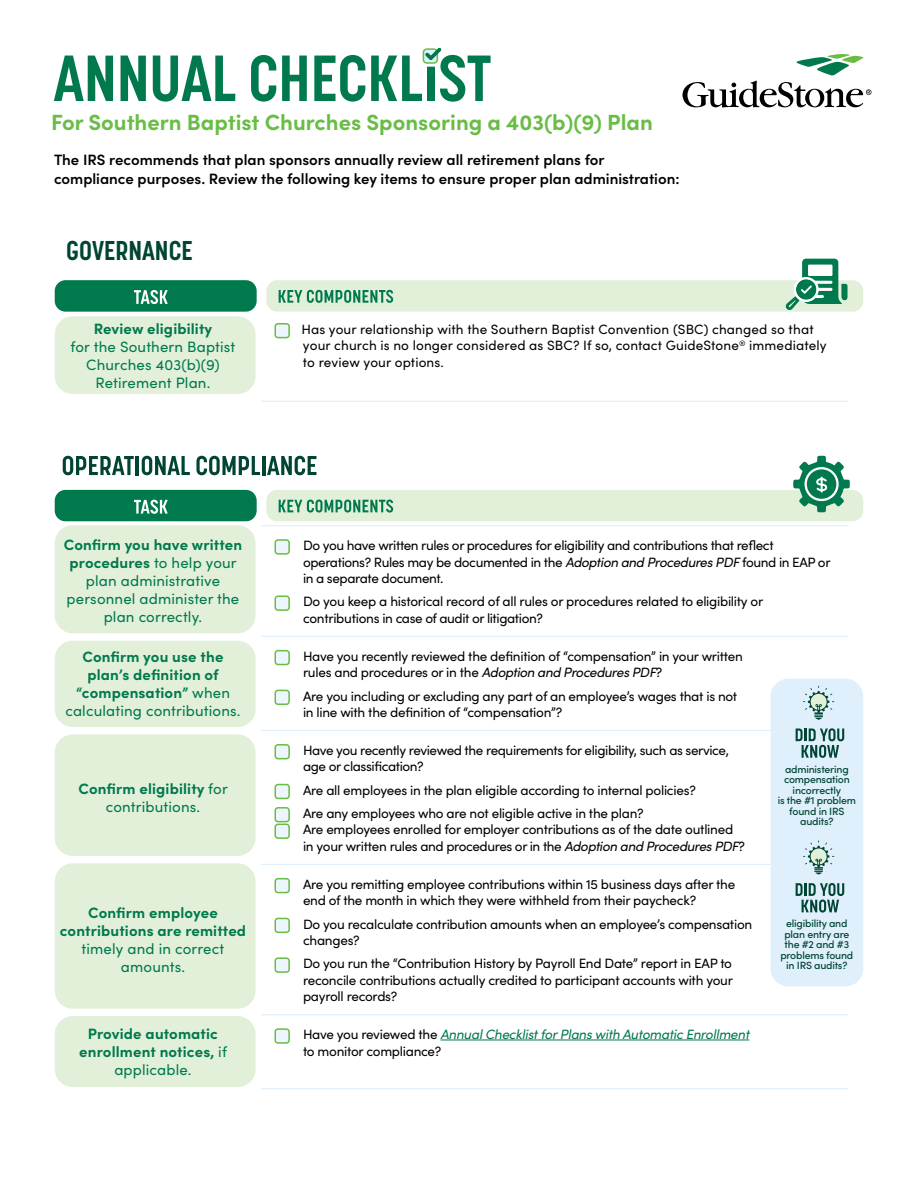
<style>
.page{position:relative;width:918px;height:1188px;background:#fff}
.page>*{position:absolute;margin:0;border:0;box-sizing:border-box;transform-origin:0 0}
.t1{font:700 27px "Korolev Condensed";color:#043}
.t2{font:700 22.05px "Sofia Pro";color:#69bd45}
.t3{font:700 15px/18px "Sofia Pro";letter-spacing:.01em;color:#00794d;text-align:center}
.t4{font:15px/18px "Sofia Pro";letter-spacing:.01em;color:#00794d;text-align:center}
.t5{font:600 15px/19.5px "Sofia Pro";color:#000}
.t6{font:13.5px/16.5px "Sofia Pro";letter-spacing:-.02em;color:#000}
.t7{font:13.5px/16.5px "Sofia Pro";letter-spacing:.01em;color:#000}
.t8{font:italic 13.5px/16.5px "Sofia Pro";letter-spacing:-.02em;color:#00794d}
.t9{font:500 10.5px/10.5px "Sofia Pro";letter-spacing:-.02em;color:#043;text-align:center}
.s1{font-weight:700}
.s2{font-style:italic}
.s3{font-weight:400}
.s4{font-style:normal;color:#000}
</style>
<div class="page">
<hr style="left:261px;top:864px;width:587px;height:1px;background:#dfeffb">
<hr style="left:261px;top:730px;width:587px;height:1px;background:#dfeffb">
<div style="left:55px;top:525px;width:201px;height:108px;background:#e2f0da;border-radius:18px"></div>
<div style="left:55px;top:641px;width:201px;height:86px;background:#e2f0da;border-radius:18px"></div>
<div style="left:55px;top:734px;width:201px;height:122px;background:#e2f0da;border-radius:18px"></div>
<div style="left:55px;top:863px;width:201px;height:146px;background:#e2f0da;border-radius:18px"></div>
<div style="left:55px;top:1016px;width:201px;height:71px;background:#e2f0da;border-radius:18px"></div>
<div style="left:266px;top:490px;width:597px;height:31px;background:#e2f0da;border-radius:11px"></div>
<svg style="left:279px;top:500px;width:114px;height:13px"></svg>
<div style="left:55px;top:490px;width:202px;height:31px;background:#00794d;border-radius:11px"></div>
<svg style="left:134px;top:500px;width:34px;height:14px"></svg>
<div style="left:55px;top:316px;width:201px;height:78px;background:#e2f0da;border-radius:18px"></div>
<hr style="left:261px;top:401px;width:587px;height:1px;background:#dfeffb">
<div style="left:275px;top:324px;width:14px;height:14px;background:#edf6fd;border-radius:3px"></div>
<div style="left:275px;top:323px;width:15px;height:15px;border:2px solid #69bd45;border-radius:3px"></div>
<svg style="left:63px;top:456px;width:71px;height:19px"></svg>
<hr style="left:136px;top:456px;width:3px;height:19px;background:#043">
<svg style="left:142px;top:456px;width:48px;height:19px"></svg>
<svg style="left:196px;top:456px;width:64px;height:19px"></svg>
<hr style="left:262px;top:456px;width:3px;height:19px;background:#043">
<svg style="left:267px;top:456px;width:49px;height:19px"></svg>
<svg style="left:683px;top:54px;width:189px;height:54px"></svg>
<svg style="left:54px;top:56px;width:59px;height:45px"></svg>
<svg style="left:121px;top:56px;width:25px;height:45px"></svg>
<svg style="left:153px;top:56px;width:82px;height:46px"></svg>
<svg style="left:251px;top:55px;width:25px;height:47px"></svg>
<svg style="left:282px;top:56px;width:25px;height:45px"></svg>
<svg style="left:314px;top:55px;width:51px;height:47px"></svg>
<svg style="left:371px;top:47px;width:120px;height:55px"></svg>
<div style="left:266px;top:280px;width:597px;height:32px;background:#e2f0da;border-radius:11px"></div>
<svg style="left:279px;top:290px;width:114px;height:13px"></svg>
<svg style="left:786px;top:259px;width:61px;height:51px"></svg>
<div style="left:55px;top:280px;width:202px;height:32px;background:#00794d;border-radius:11px"></div>
<svg style="left:134px;top:290px;width:34px;height:14px"></svg>
<svg style="left:793px;top:456px;width:57px;height:56px"></svg>
<div style="left:771px;top:679px;width:92px;height:307px;background:#dfeffb;border-radius:18px"></div>
<svg style="left:803px;top:686px;width:31px;height:34px"></svg>
<svg style="left:796px;top:728px;width:48px;height:30px"></svg>
<svg style="left:803px;top:840px;width:31px;height:34px"></svg>
<svg style="left:796px;top:883px;width:48px;height:30px"></svg>
<hr style="left:261px;top:525px;width:587px;height:1px;background:#dfeffb">
<hr style="left:261px;top:636px;width:587px;height:1px;background:#dfeffb">
<hr style="left:261px;top:1014px;width:587px;height:1px;background:#dfeffb">
<hr style="left:261px;top:1088px;width:587px;height:1px;background:#dfeffb">
<div style="left:275px;top:540px;width:14px;height:14px;background:#edf6fd;border-radius:3px"></div>
<div style="left:275px;top:539px;width:15px;height:16px;border:2px solid #69bd45;border-radius:3px"></div>
<div style="left:275px;top:596px;width:14px;height:14px;background:#edf6fd;border-radius:3px"></div>
<div style="left:275px;top:595px;width:15px;height:16px;border:2px solid #69bd45;border-radius:3px"></div>
<div style="left:275px;top:651px;width:14px;height:14px;background:#edf6fd;border-radius:3px"></div>
<div style="left:275px;top:650px;width:15px;height:15px;border:2px solid #69bd45;border-radius:3px"></div>
<div style="left:275px;top:690px;width:14px;height:14px;background:#edf6fd;border-radius:3px"></div>
<div style="left:275px;top:690px;width:15px;height:15px;border:2px solid #69bd45;border-radius:3px"></div>
<div style="left:275px;top:745px;width:14px;height:14px;background:#edf6fd;border-radius:3px"></div>
<div style="left:275px;top:744px;width:15px;height:15px;border:2px solid #69bd45;border-radius:3px"></div>
<div style="left:275px;top:785px;width:14px;height:13px;background:#edf6fd;border-radius:3px"></div>
<div style="left:275px;top:784px;width:15px;height:15px;border:2px solid #69bd45;border-radius:3px"></div>
<div style="left:275px;top:808px;width:14px;height:14px;background:#edf6fd;border-radius:3px"></div>
<div style="left:275px;top:807px;width:15px;height:15px;border:2px solid #69bd45;border-radius:3px"></div>
<div style="left:275px;top:824px;width:14px;height:14px;background:#edf6fd;border-radius:3px"></div>
<div style="left:275px;top:824px;width:15px;height:15px;border:2px solid #69bd45;border-radius:3px"></div>
<div style="left:275px;top:879px;width:14px;height:14px;background:#edf6fd;border-radius:3px"></div>
<div style="left:275px;top:878px;width:15px;height:15px;border:2px solid #69bd45;border-radius:3px"></div>
<div style="left:275px;top:918px;width:14px;height:14px;background:#edf6fd;border-radius:3px"></div>
<div style="left:275px;top:918px;width:15px;height:15px;border:2px solid #69bd45;border-radius:3px"></div>
<div style="left:275px;top:958px;width:14px;height:14px;background:#edf6fd;border-radius:3px"></div>
<div style="left:275px;top:957px;width:15px;height:16px;border:2px solid #69bd45;border-radius:3px"></div>
<hr style="left:440px;top:1040px;width:309px;height:1px;background:#00794d">
<div style="left:275px;top:1029px;width:14px;height:14px;background:#edf6fd;border-radius:3px"></div>
<div style="left:275px;top:1028px;width:15px;height:16px;border:2px solid #69bd45;border-radius:3px"></div>
<h2 class="t2" style="left:51px;top:105px;width:603px">For Southern Baptist Churches Sponsoring a 403(b)(9) Plan</h2>
<p class="t5" style="left:54px;top:149px;width:627px">The IRS recommends that plan sponsors annually review all retirement plans for compliance purposes. Review the following key items to ensure proper plan administration:</p>
<h1 class="t1" style="left:66px;top:234px;width:128px">GOVERNANCE</h1>
<p class="t3" style="left:94px;top:318px;width:120px">Review eligibility</p>
<p class="t4" style="left:71px;top:337px;width:166px">for the Southern Baptist<br>Churches 403(b)(9)<br>Retirement Plan.</p>
<p class="t7" style="left:301px;top:320px;width:527px">Has your relationship with the Southern Baptist Convention (SBC) changed so that your church is no longer considered as SBC? If so, contact GuideStone<sup>®</sup> immediately to review your options.</p>
<p class="t4" style="left:64px;top:535px;width:180px"><span class="s1">Confirm you have written procedures</span> to help your plan administrative personnel administer the plan correctly.</p>
<p class="t6" style="left:303px;top:536px;width:529px">Do you have written rules or procedures for eligibility and contributions that reflect operations? Rules may be documented in the <span class="s2">Adoption and Procedures PDF</span> found in EAP or in a separate document.</p>
<p class="t6" style="left:303px;top:593px;width:462px">Do you keep a historical record of all rules or procedures related to eligibility or contributions in case of audit or litigation?</p>
<p class="t3" style="left:65px;top:646px;width:177px">Confirm you use the plan’s definition of “compensation” <span class="s3">when calculating contributions.</span></p>
<p class="t6" style="left:303px;top:647px;width:441px">Have you recently reviewed the definition of “compensation” in your written rules and procedures or in the <span class="s2">Adoption and Procedures PDF</span>?</p>
<p class="t6" style="left:303px;top:687px;width:436px">Are you including or excluding any part of an employee’s wages that is not in line with the definition of “compensation”?</p>
<p class="t3" style="left:79px;top:778px;width:151px">Confirm eligibility <span class="s3">for contributions.</span></p>
<p class="t3" style="left:60px;top:903px;width:188px">Confirm employee contributions are remitted</p>
<p class="t4" style="left:82px;top:939px;width:144px">timely and in correct amounts.</p>
<p class="t6" style="left:303px;top:741px;width:427px">Have you recently reviewed the requirements for eligibility, such as service, age or classification?</p>
<p class="t6" style="left:303px;top:778px;width:394px;line-height:23.2px">Are all employees in the plan eligible according to internal policies?<br>Are any employees who are not eligible active in the plan?</p>
<p class="t6" style="left:303px;top:821px;width:443px">Are employees enrolled for employer contributions as of the date outlined in your written rules and procedures or in the <span class="s2">Adoption and Procedures PDF</span>?</p>
<p class="t6" style="left:303px;top:875px;width:434px">Are you remitting employee contributions within 15 business days after the end of the month in which they were withheld from their paycheck?</p>
<p class="t6" style="left:303px;top:915px;width:451px">Do you recalculate contribution amounts when an employee’s compensation changes?</p>
<p class="t6" style="left:303px;top:955px;width:431px;text-align:justify">Do you run the “Contribution History by Payroll End Date” report in EAP to reconcile contributions actually credited to participant accounts with your payroll records?</p>
<p class="t3" style="left:79px;top:1024px;width:149px">Provide automatic enrollment notices, <span class="s3">if applicable.</span></p>
<p class="t8" style="left:303px;top:1026px;width:448px"><span class="s4">Have you reviewed the</span> Annual Checklist for Plans with Automatic Enrollment <span class="s4">to monitor compliance?</span></p>
<p class="t9" style="left:778px;top:763px;width:80px">administering compensation incorrectly<br>is the #1 problem found in IRS audits?</p>
<p class="t9" style="left:780px;top:918px;width:74px">eligibility and plan entry are the #2 and #3 problems found in IRS audits?</p>
</div>
